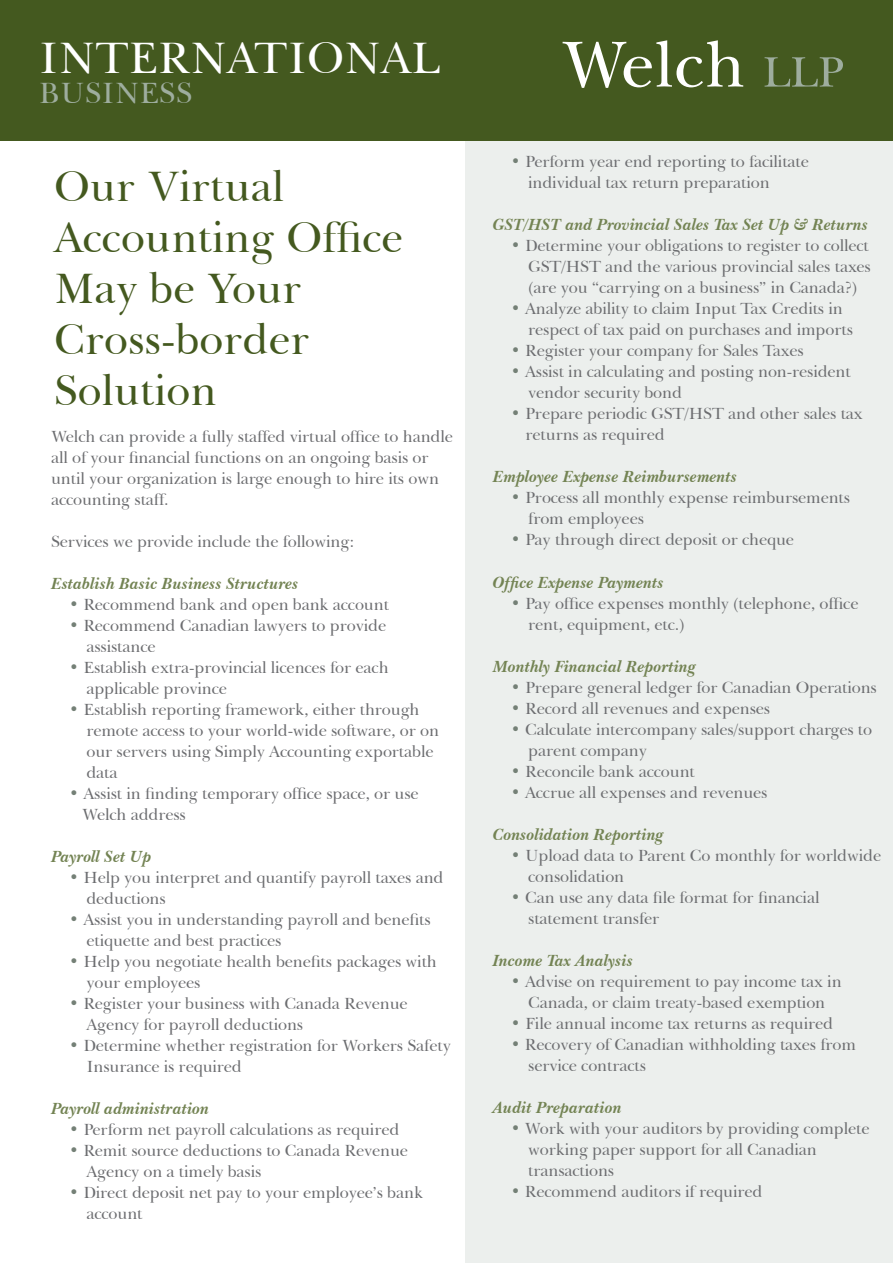
<style>
.page{position:relative;width:893px;height:1263px;background:#fff}
.page>*{position:absolute;margin:0;border:0;box-sizing:border-box;transform-origin:0 0}
.t1{font:45px "Baskerville BT";color:#fff}
.t2{font:43.5px/51px "Baskerville BT";color:#44591f}
.t3{font:30px "Baskerville BT";color:#9ead9e}
.bullets{font:16.5px/21px "Baskerville BT";letter-spacing:-.01em;color:#6c6d70}
.bullets-2{font:italic 700 16.5px "Baskerville BT";letter-spacing:-.01em;color:#738353}
.s1{color:#748076}
</style>
<div class="page">
<div style="left:465px;top:141px;width:428px;height:1122px;background:#ecefed"></div>
<div style="left:0;top:0;width:893px;height:141px;background:#44591f"></div>
<svg style="left:563px;top:40px;width:180px;height:48px"></svg>
<svg style="left:765px;top:57px;width:78px;height:30px"></svg>
<p class="t1" style="left:39px;top:27px;width:403px">INTERNATIONAL</p>
<p class="t3" style="left:39px;top:72px;width:155px">BUSINESS</p>
<p class="t2" style="left:54px;top:160px;width:351px">Our Virtual<br>Accounting Office<br>May be Your</p>
<p class="t2" style="left:54px;top:313px;width:257px">Cross-border</p>
<p class="t2" style="left:54px;top:364px;width:164px">Solution</p>
<p class="bullets" style="left:51px;top:426px;width:403px">Welch can provide a fully staffed virtual office to handle all of your financial functions on an ongoing basis or until your organization is large enough to hire its own accounting staff.</p>
<p class="bullets" style="left:51px;top:531px;width:305px">Services we provide include the following:</p>
<p class="bullets-2" style="left:51px;top:573px;width:249px">Establish Basic Business Structures</p>
<p class="bullets" style="left:69px;top:594px;width:321px"><span class="s1">•</span> Recommend bank and open bank account</p>
<p class="bullets" style="left:86px;top:615px;width:301px;text-indent:-17px"><span class="s1">•</span> Recommend Canadian lawyers to provide assistance</p>
<p class="bullets" style="left:86px;top:657px;width:304px;text-indent:-17px"><span class="s1">•</span> Establish extra-provincial licences for each applicable province</p>
<p class="bullets" style="left:86px;top:699px;width:354px;text-indent:-17px"><span class="s1">•</span> Establish reporting framework, either through remote access to your world-wide software, or on our servers using Simply Accounting exportable data</p>
<p class="bullets" style="left:82px;top:783px;width:338px;text-indent:-13px"><span class="s1">•</span> Assist in finding temporary office space, or use<br>Welch address</p>
<p class="bullets-2" style="left:51px;top:846px;width:102px">Payroll Set Up</p>
<p class="bullets" style="left:86px;top:867px;width:359px;text-indent:-17px"><span class="s1">•</span> Help you interpret and quantify payroll taxes and deductions</p>
<p class="bullets" style="left:86px;top:909px;width:346px;text-indent:-17px"><span class="s1">•</span> Assist you in understanding payroll and benefits etiquette and best practices</p>
<p class="bullets" style="left:86px;top:951px;width:352px;text-indent:-17px"><span class="s1">•</span> Help you negotiate health benefits packages with your employees</p>
<p class="bullets" style="left:86px;top:993px;width:323px;text-indent:-17px"><span class="s1">•</span> Register your business with Canada Revenue<br>Agency for payroll deductions</p>
<p class="bullets" style="left:86px;top:1035px;width:366px;text-indent:-17px"><span class="s1">•</span> Determine whether registration for Workers Safety<br>Insurance is required</p>
<p class="bullets-2" style="left:51px;top:1098px;width:160px">Payroll administration</p>
<p class="bullets" style="left:69px;top:1119px;width:332px"><span class="s1">•</span> Perform net payroll calculations as required</p>
<p class="bullets" style="left:86px;top:1140px;width:323px;text-indent:-17px"><span class="s1">•</span> Remit source deductions to Canada Revenue<br>Agency on a timely basis</p>
<p class="bullets" style="left:86px;top:1182px;width:338px;text-indent:-17px"><span class="s1">•</span> Direct deposit net pay to your employee’s bank account</p>
<p class="bullets" style="left:528px;top:151px;width:282px;text-indent:-17px"><span class="s1">•</span> Perform year end reporting to facilitate individual tax return preparation</p>
<p class="bullets-2" style="left:493px;top:214px;width:377px">GST/HST and Provincial Sales Tax Set Up &amp; Returns</p>
<p class="bullets" style="left:528px;top:235px;width:344px;text-align:justify;text-indent:-17px"><span class="s1">•</span> Determine your obligations to register to collect GST/HST and the various provincial sales taxes (are you “carrying on a business” in Canada?)</p>
<p class="bullets" style="left:528px;top:298px;width:326px;text-indent:-17px"><span class="s1">•</span> Analyze ability to claim Input Tax Credits in respect of tax paid on purchases and imports</p>
<p class="bullets" style="left:511px;top:340px;width:294px"><span class="s1">•</span> Register your company for Sales Taxes</p>
<p class="bullets" style="left:528px;top:361px;width:324px;text-indent:-17px"><span class="s1">•</span> Assist in calculating and posting non-resident vendor security bond</p>
<p class="bullets" style="left:525px;top:403px;width:339px;text-indent:-15px"><span class="s1">•</span> Prepare periodic GST/HST and other sales tax returns as required</p>
<p class="bullets-2" style="left:493px;top:466px;width:246px">Employee Expense Reimbursements</p>
<p class="bullets" style="left:528px;top:487px;width:323px;text-indent:-17px"><span class="s1">•</span> Process all monthly expense reimbursements from employees</p>
<p class="bullets" style="left:511px;top:529px;width:285px"><span class="s1">•</span> Pay through direct deposit or cheque</p>
<p class="bullets-2" style="left:493px;top:571px;width:172px">Office Expense Payments</p>
<p class="bullets" style="left:528px;top:592px;width:332px;text-indent:-17px"><span class="s1">•</span> Pay office expenses monthly (telephone, office rent, equipment, etc.)</p>
<p class="bullets-2" style="left:493px;top:655px;width:205px">Monthly Financial Reporting</p>
<p class="bullets" style="left:511px;top:676px;width:368px"><span class="s1">•</span> Prepare general ledger for Canadian Operations</p>
<p class="bullets" style="left:511px;top:697px;width:261px"><span class="s1">•</span> Record all revenues and expenses</p>
<p class="bullets" style="left:528px;top:718px;width:346px;text-indent:-17px"><span class="s1">•</span> Calculate intercompany sales/support charges to parent company</p>
<p class="bullets" style="left:511px;top:760px;width:186px"><span class="s1">•</span> Reconcile bank account</p>
<p class="bullets" style="left:511px;top:781px;width:258px"><span class="s1">•</span> Accrue all expenses and revenues</p>
<p class="bullets-2" style="left:493px;top:823px;width:172px">Consolidation Reporting</p>
<p class="bullets" style="left:528px;top:844px;width:354px;text-indent:-17px"><span class="s1">•</span> Upload data to Parent Co monthly for worldwide consolidation</p>
<p class="bullets" style="left:528px;top:886px;width:293px;text-indent:-17px"><span class="s1">•</span> Can use any data file format for financial statement transfer</p>
<p class="bullets-2" style="left:493px;top:949px;width:142px">Income Tax Analysis</p>
<p class="bullets" style="left:511px;top:970px;width:332px;text-align:center"><span class="s1">•</span> Advise on requirement to pay income tax in<br>Canada, or claim treaty-based exemption</p>
<p class="bullets" style="left:511px;top:1012px;width:324px"><span class="s1">•</span> File annual income tax returns as required</p>
<p class="bullets" style="left:528px;top:1033px;width:329px;text-indent:-17px"><span class="s1">•</span> Recovery of Canadian withholding taxes from service contracts</p>
<p class="bullets-2" style="left:493px;top:1096px;width:130px">Audit Preparation</p>
<p class="bullets" style="left:528px;top:1117px;width:343px;text-indent:-17px"><span class="s1">•</span> Work with your auditors by providing complete working paper support for all Canadian transactions</p>
<p class="bullets" style="left:511px;top:1180px;width:253px"><span class="s1">•</span> Recommend auditors if required</p>
</div>
